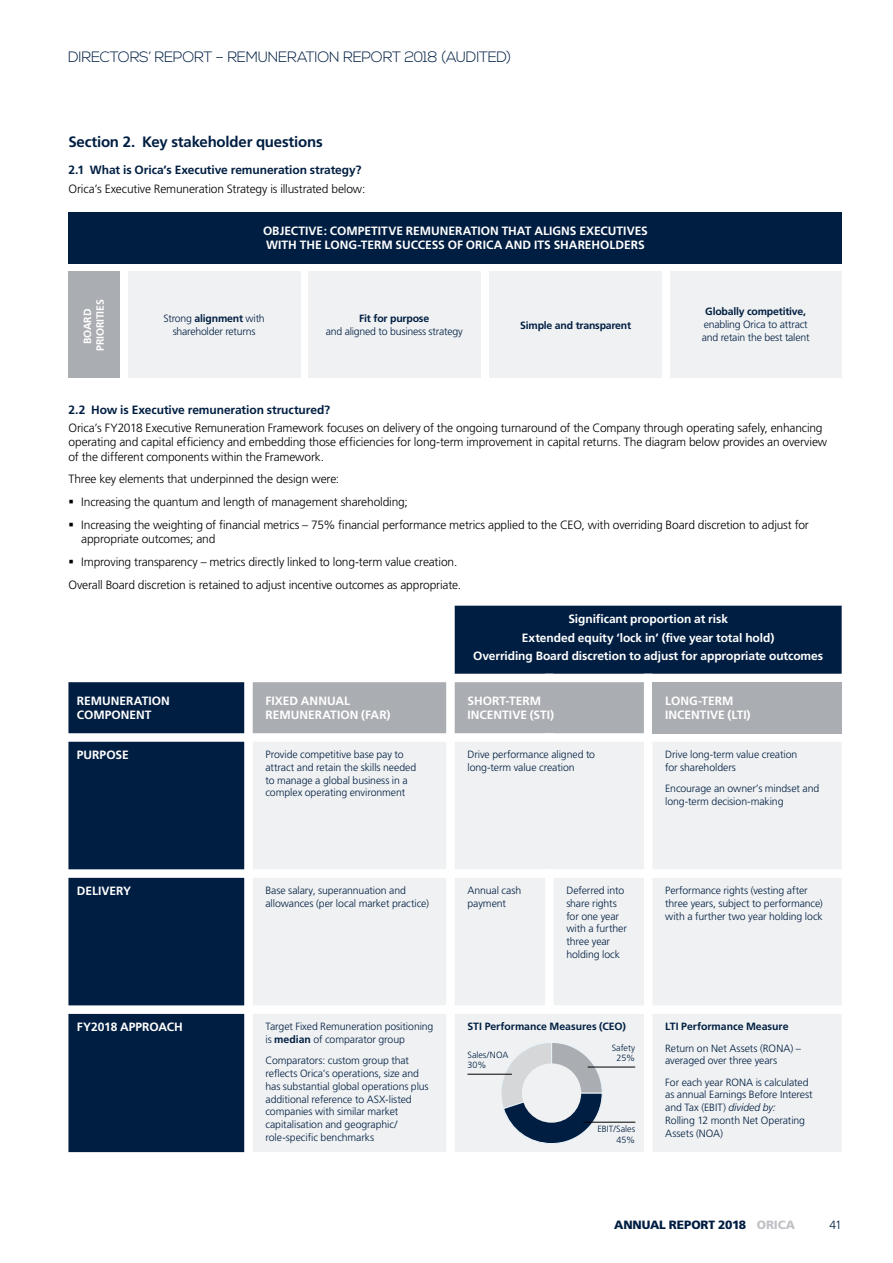
<style>
.page{position:relative;width:893px;height:1263px;background:#fff}
.page>*{position:absolute;margin:0;border:0;box-sizing:border-box;transform-origin:0 0}
.t1{font:300 15px "Nexa";letter-spacing:-.02em;color:#001e42}
.b_Head_A__3mm_after{font:700 15px "Frutiger LT Std";letter-spacing:-.015em;color:#001e42}
.b_Text__1st{font:300 12px/14.2px "Frutiger LT Std";letter-spacing:-.015em;color:#000}
.it_Head{font:700 12px/14.2px "Frutiger LT Std";color:#fff}
.it_Body{font:700 12px "Frutiger LT Std";letter-spacing:-.005em;color:#fff}
.b_Text{font:300 12px "Frutiger LT Std";letter-spacing:-.015em;color:#000}
.t2{font:700 12px/14.4px "Frutiger";color:#fff}
.b_Head_B__1st{font:700 12px "Frutiger LT Std";letter-spacing:-.005em;color:#001e42}
.b_Head_B{font:700 12px "Frutiger LT Std";letter-spacing:-.005em;color:#001e42}
.t3{font:900 12px "Frutiger LT Std";letter-spacing:-.01em;color:#001e42}
.t4{font:300 12px "Frutiger LT Std";color:#001e42}
.it_Body-2{font:300 10.5px/12.8px "Frutiger LT Std";letter-spacing:-.01em;color:#001e42}
.t5{font:300 10.5px/12.8px "Frutiger";letter-spacing:-.02em;color:#001e42;text-align:center}
.it_Body-3{font:700 10.5px "Frutiger LT Std";color:#001e42}
.t6{font:700 10.5px "Frutiger";letter-spacing:-.02em;color:#001e42}
.t7{font:700 10.5px/12.8px "Frutiger";letter-spacing:-.02em;color:#fff;text-align:center}
.t8{font:300 9px/10.8px "Frutiger";color:#001e42;text-align:right}
.s1{font-weight:700}
.s2{font-style:italic}
.s3{color:#c0c2c6}
</style>
<div class="page">
<div style="left:69px;top:271px;width:51px;height:107px;background:#aaadb2"></div>
<div style="left:68px;top:212px;width:774px;height:51px;background:#001e42"></div>
<div style="left:128px;top:272px;width:172px;height:106px;background:#eff1f2"></div>
<div style="left:309px;top:272px;width:172px;height:106px;background:#eff1f2"></div>
<div style="left:490px;top:272px;width:172px;height:106px;background:#eff1f2"></div>
<div style="left:670px;top:272px;width:172px;height:106px;background:#eff1f2"></div>
<svg style="left:68px;top:606px;width:774px;height:546px;fill:#001e42"></svg>
<svg style="left:253px;top:674px;width:399px;height:59px"></svg>
<svg style="left:545px;top:682px;width:107px;height:60px;fill:#aaadb2"></svg>
<div style="left:652px;top:682px;width:190px;height:51px;background:#aaadb2"></div>
<svg style="left:253px;top:742px;width:589px;height:410px;fill:#eff1f2"></svg>
<svg style="left:545px;top:869px;width:107px;height:9px"></svg>
<svg style="left:495px;top:1042px;width:108px;height:102px"></svg>
<div style="left:522px;top:1063px;width:59px;height:60px;background:#eff1f2;border-radius:50%"></div>
<hr style="left:588px;top:1067px;width:47px;height:1px;background:#000">
<hr style="left:583px;top:1122px;width:52px;height:1px;background:#000">
<hr style="left:467px;top:1074px;width:45px;height:1px;background:#000">
<h1 class="t1" style="left:68px;top:49px;width:445px">DIRECTORS’ REPORT – REMUNERATION REPORT 2018 (AUDITED)</h1>
<p class="b_Head_A__3mm_after" style="left:68px;top:133px;width:256px">Section 2. Key stakeholder questions</p>
<p class="b_Head_B__1st" style="left:68px;top:163px;width:295px">2.1 What is Orica’s Executive remuneration strategy?</p>
<p class="b_Text__1st" style="left:68px;top:182px;width:299px">Orica’s Executive Remuneration Strategy is illustrated below:</p>
<p class="t7" style="left:81px;top:351px;width:53px;rotate:-90deg">BOARD<br>PRIORITIES</p>
<p class="t2" style="left:263px;top:223px;width:386px">OBJECTIVE: COMPETITVE REMUNERATION THAT ALIGNS EXECUTIVES<br>WITH THE LONG-TERM SUCCESS OF ORICA AND ITS SHAREHOLDERS</p>
<p class="t5" style="left:164px;top:312px;width:103px">Strong <span class="s1">alignment</span> with shareholder returns</p>
<p class="t5" style="left:326px;top:312px;width:139px"><span class="s1">Fit for purpose<br></span>and aligned to business strategy</p>
<p class="t6" style="left:520px;top:319px;width:112px">Simple and transparent</p>
<p class="t5" style="left:702px;top:305px;width:109px"><span class="s1">Globally competitive, </span>enabling Orica to attract and retain the best talent</p>
<p class="b_Head_B" style="left:68px;top:402px;width:263px">2.2 How is Executive remuneration structured?</p>
<p class="b_Text__1st" style="left:68px;top:421px;width:760px">Orica’s FY2018 Executive Remuneration Framework focuses on delivery of the ongoing turnaround of the Company through operating safely, enhancing operating and capital efficiency and embedding those efficiencies for long-term improvement in capital returns. The diagram below provides an overview of the different components within the Framework.</p>
<p class="b_Text" style="left:68px;top:472px;width:272px">Three key elements that underpinned the design were:</p>
<p class="b_Text__1st" style="left:81px;top:495px;width:328px">Increasing the quantum and length of management shareholding;</p>
<p class="b_Text__1st" style="left:81px;top:518px;width:729px">Increasing the weighting of financial metrics – 75% financial performance metrics applied to the CEO, with overriding Board discretion to adjust for appropriate outcomes; and</p>
<p class="b_Text__1st" style="left:81px;top:555px;width:378px">Improving transparency – metrics directly linked to long-term value creation.</p>
<p class="b_Text" style="left:68px;top:578px;width:394px">Overall Board discretion is retained to adjust incentive outcomes as appropriate.</p>
<p class="it_Body" style="left:568px;top:612px;width:161px">Significant proportion at risk</p>
<p class="it_Body" style="left:522px;top:630px;width:254px">Extended equity ‘lock in’ (five year total hold)</p>
<p class="it_Body" style="left:473px;top:649px;width:352px">Overriding Board discretion to adjust for appropriate outcomes</p>
<p class="it_Head" style="left:77px;top:694px;width:94px">REMUNERATION<br>COMPONENT</p>
<p class="it_Head" style="left:265px;top:694px;width:127px">FIXED ANNUAL<br>REMUNERATION (FAR)</p>
<p class="it_Head" style="left:467px;top:694px;width:88px">SHORT-TERM<br>INCENTIVE (STI)</p>
<p class="it_Head" style="left:665px;top:694px;width:87px">LONG-TERM<br>INCENTIVE (LTI)</p>
<p class="it_Head" style="left:77px;top:748px;width:53px">PURPOSE</p>
<p class="it_Body-2" style="left:265px;top:748px;width:152px">Provide competitive base pay to attract and retain the skills needed to manage a global business in a complex operating environment</p>
<p class="it_Body-2" style="left:467px;top:748px;width:129px">Drive performance aligned to long-term value creation</p>
<p class="it_Body-2" style="left:665px;top:748px;width:134px">Drive long-term value creation for shareholders</p>
<p class="it_Body-2" style="left:665px;top:782px;width:156px">Encourage an owner’s mindset and long-term decision-making</p>
<p class="it_Head" style="left:77px;top:884px;width:56px">DELIVERY</p>
<p class="it_Body-2" style="left:265px;top:884px;width:165px">Base salary, superannuation and allowances (per local market practice)</p>
<p class="it_Body-2" style="left:467px;top:884px;width:55px">Annual cash payment</p>
<p class="it_Body-2" style="left:566px;top:884px;width:62px">Deferred into share rights for one year with a further three year holding lock</p>
<p class="it_Body-2" style="left:665px;top:884px;width:159px">Performance rights (vesting after three years, subject to performance) with a further two year holding lock</p>
<p class="it_Head" style="left:77px;top:1020px;width:107px">FY2018 APPROACH</p>
<p class="it_Body-2" style="left:265px;top:1020px;width:169px">Target Fixed Remuneration positioning is <span class="s1">median</span> of comparator group</p>
<p class="it_Body-2" style="left:265px;top:1054px;width:165px">Comparators: custom group that reflects Orica’s operations, size and has substantial global operations plus additional reference to ASX-listed companies with similar market capitalisation and geographic/ role-specific benchmarks</p>
<p class="it_Body-3" style="left:467px;top:1020px;width:160px">STI Performance Measures (CEO)</p>
<p class="t8" style="left:467px;top:1049px;width:42px;text-align:left">Sales/NOA<br>30%</p>
<p class="t8" style="left:612px;top:1042px;width:25px;text-align:center">Safety<br>25%</p>
<p class="t8" style="left:597px;top:1123px;width:39px">EBIT/Sales<br>45%</p>
<p class="it_Body-3" style="left:665px;top:1020px;width:125px">LTI Performance Measure</p>
<p class="it_Body-2" style="left:665px;top:1042px;width:137px">Return on Net Assets (RONA) – averaged over three years</p>
<p class="it_Body-2" style="left:665px;top:1076px;width:149px">For each year RONA is calculated as annual Earnings Before Interest and Tax (EBIT) <span class="s2">divided by:<br></span>Rolling 12 month Net Operating<br>Assets (NOA)</p>
<p class="t3" style="left:614px;top:1217px;width:183px">ANNUAL REPORT 2018 <span class="s3">ORICA</span></p>
<p class="t4" style="left:830px;top:1218px;width:14px">41</p>
</div>
